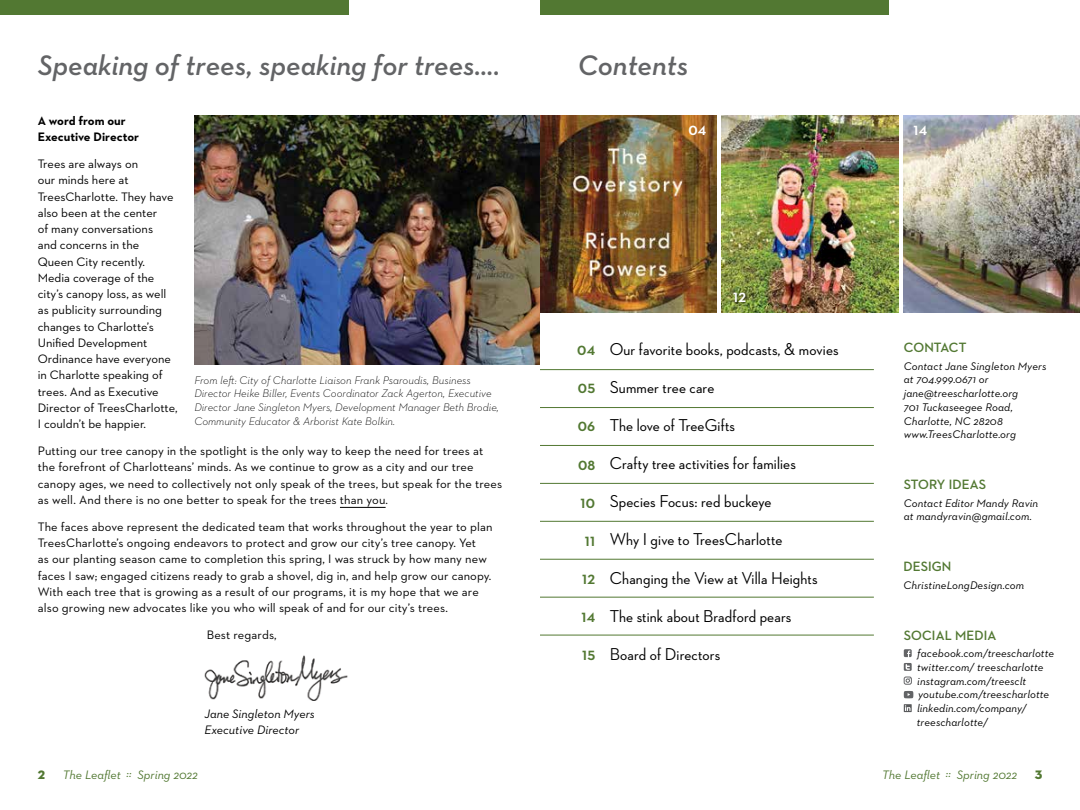
<style>
.page{position:relative;width:1080px;height:810px;background:#fff}
.page>*{position:absolute;margin:0;border:0;box-sizing:border-box;transform-origin:0 0}
.t1{font:italic 600 28.75px "Neutra Text Exp";color:#636466}
.t2{font:500 17.5px/38.1px "Neutraface 2 Display";letter-spacing:.01em;color:#000}
.t3{font:700 17.5px/38.1px "Neutraface 2 Display";color:#527832;text-align:center}
.t4{font:700 17.5px "Neutraface 2 Display";color:#fff}
.t5{font:700 13.75px "Neutraface 2 Display";letter-spacing:.01em;color:#527832}
.t6{font:12.5px/16.2px "Neutraface 2 Text";letter-spacing:.005em;color:#000}
.t7{font:italic 12.5px "Neutraface 2 Text";color:#527832}
.t8{font:italic 12.5px/16.2px "Neutraface 2 Text";color:#000}
.t9{font:700 12.5px/16.2px "Neutraface 2 Text";color:#000}
.t10{font:12.5px "Neutra Disp Exp Titling";color:#527832}
.t11{font:italic 11.25px/13.8px "Neutraface 2 Text";letter-spacing:.01em;color:#000}
.t12{font:italic 300 11.25px/13.8px "Neutraface 2 Text";color:#000}
</style>
<div class="page">
<hr style="left:340px;top:507px;width:46px;height:1px;background:#000">
<div style="left:0;top:0;width:349px;height:15px;background:#527832"></div>
<div style="left:540px;top:0;width:349px;height:15px;background:#527832"></div>
<img style="left:194px;top:115px;width:346px;height:249px">
<svg style="left:904px;top:649px;width:8px;height:8px"></svg>
<svg style="left:904px;top:663px;width:8px;height:8px"></svg>
<div style="left:904px;top:677px;width:8px;height:8px;border:1px solid #636466;border-radius:2px"></div>
<svg style="left:906px;top:678px;width:4px;height:5px"></svg>
<svg style="left:904px;top:691px;width:9px;height:7px"></svg>
<svg style="left:904px;top:704px;width:8px;height:8px"></svg>
<img style="left:904px;top:115px;width:176px;height:197px">
<img style="left:540px;top:115px;width:176px;height:197px">
<img style="left:722px;top:115px;width:176px;height:197px">
<hr style="left:540px;top:369px;width:334px;height:1px;background:#527832">
<hr style="left:540px;top:407px;width:334px;height:1px;background:#527832">
<hr style="left:540px;top:445px;width:334px;height:1px;background:#527832">
<hr style="left:540px;top:483px;width:334px;height:1px;background:#527832">
<hr style="left:540px;top:521px;width:334px;height:1px;background:#527832">
<hr style="left:540px;top:559px;width:334px;height:1px;background:#527832">
<hr style="left:540px;top:597px;width:334px;height:1px;background:#527832">
<hr style="left:540px;top:635px;width:334px;height:1px;background:#527832">
<div style="left:733px;top:292px;width:15px;height:13px;background:#000;opacity:.53"></div>
<img style="left:204px;top:655px;width:144px;height:46px">
<h1 class="t1" style="left:38px;top:47px;width:464px">Speaking of trees, speaking for trees….</h1>
<p class="t9" style="left:38px;top:112px;width:103px">A word from our<br>Executive Director</p>
<p class="t6" style="left:38px;top:156px;width:141px">Trees are always on<br>our minds here at<br>TreesCharlotte. They have also been at the center<br>of many conversations<br>and concerns in the<br>Queen City recently.<br>Media coverage of the city’s canopy loss, as well as publicity surrounding changes to Charlotte’s<br>Unified Development<br>Ordinance have everyone in Charlotte speaking of trees. And as Executive<br>Director of TreesCharlotte,<br>I couldn’t be happier.</p>
<p class="t6" style="left:38px;top:443px;width:466px">Putting our tree canopy in the spotlight is the only way to keep the need for trees at the forefront of Charlotteans’ minds. As we continue to grow as a city and our tree canopy ages, we need to collectively not only speak of the trees, but speak for the trees as well. And there is no one better to speak for the trees than you.</p>
<p class="t6" style="left:38px;top:518px;width:456px">The faces above represent the dedicated team that works throughout the year to plan TreesCharlotte’s ongoing endeavors to protect and grow our city’s tree canopy. Yet<br>as our planting season came to completion this spring, I was struck by how many new faces I saw; engaged citizens ready to grab a shovel, dig in, and help grow our canopy.<br>With each tree that is growing as a result of our programs, it is my hope that we are also growing new advocates like you who will speak of and for our city’s trees.</p>
<p class="t6" style="left:207px;top:627px;width:72px">Best regards,</p>
<p class="t12" style="left:194px;top:373px;width:306px">From left: City of Charlotte Liaison Frank Psaroudis, Business Director Heike Biller, Events Coordinator Zack Agerton, Executive Director Jane Singleton Myers, Development Manager Beth Brodie, Community Educator &amp; Arborist Kate Bolkin.</p>
<p class="t8" style="left:205px;top:705px;width:112px">Jane Singleton Myers<br>Executive Director</p>
<h1 class="t1" style="left:578px;top:47px;width:112px">Contents</h1>
<h2 class="t4" style="left:689px;top:119px;width:19px">04</h2>
<h2 class="t4" style="left:733px;top:287px;width:15px">12</h2>
<h2 class="t4" style="left:914px;top:119px;width:15px">14</h2>
<p class="t2" style="left:610px;top:330px;width:230px">Our favorite books, podcasts, &amp; movies<br>Summer tree care<br>The love of TreeGifts<br>Crafty tree activities for families<br>Species Focus: red buckeye<br>Why I give to TreesCharlotte<br>Changing the View at Villa Heights<br>The stink about Bradford pears<br>Board of Directors</p>
<h2 class="t3" style="left:577px;top:330px;width:19px">04<br>05<br>06<br>08<br>10<br>11<br>12<br>14<br>15</h2>
<p class="t5" style="left:904px;top:340px;width:64px">CONTACT</p>
<p class="t11" style="left:904px;top:359px;width:144px">Contact Jane Singleton Myers at 704.999.0671 or jane@treescharlotte.org<br>701 Tuckaseegee Road,<br>Charlotte, NC 28208 www.TreesCharlotte.org</p>
<p class="t5" style="left:904px;top:477px;width:84px">STORY IDEAS</p>
<p class="t11" style="left:904px;top:496px;width:136px">Contact Editor Mandy Ravin at mandyravin@gmail.com.</p>
<p class="t5" style="left:904px;top:559px;width:49px">DESIGN</p>
<p class="t11" style="left:904px;top:578px;width:122px">ChristineLongDesign.com</p>
<p class="t5" style="left:904px;top:627px;width:94px">SOCIAL MEDIA</p>
<p class="t11" style="left:917px;top:646px;width:139px">facebook.com/treescharlotte twitter.com/ treescharlotte instagram.com/treesclt youtube.com/treescharlotte linkedin.com/company/ treescharlotte/</p>
<p class="t10" style="left:38px;top:767px;width:9px">2</p>
<p class="t7" style="left:63px;top:767px;width:137px">The Leaflet :: Spring 2022</p>
<p class="t7" style="left:882px;top:767px;width:137px">The Leaflet :: Spring 2022</p>
<p class="t10" style="left:1035px;top:767px;width:9px">3</p>
</div>
